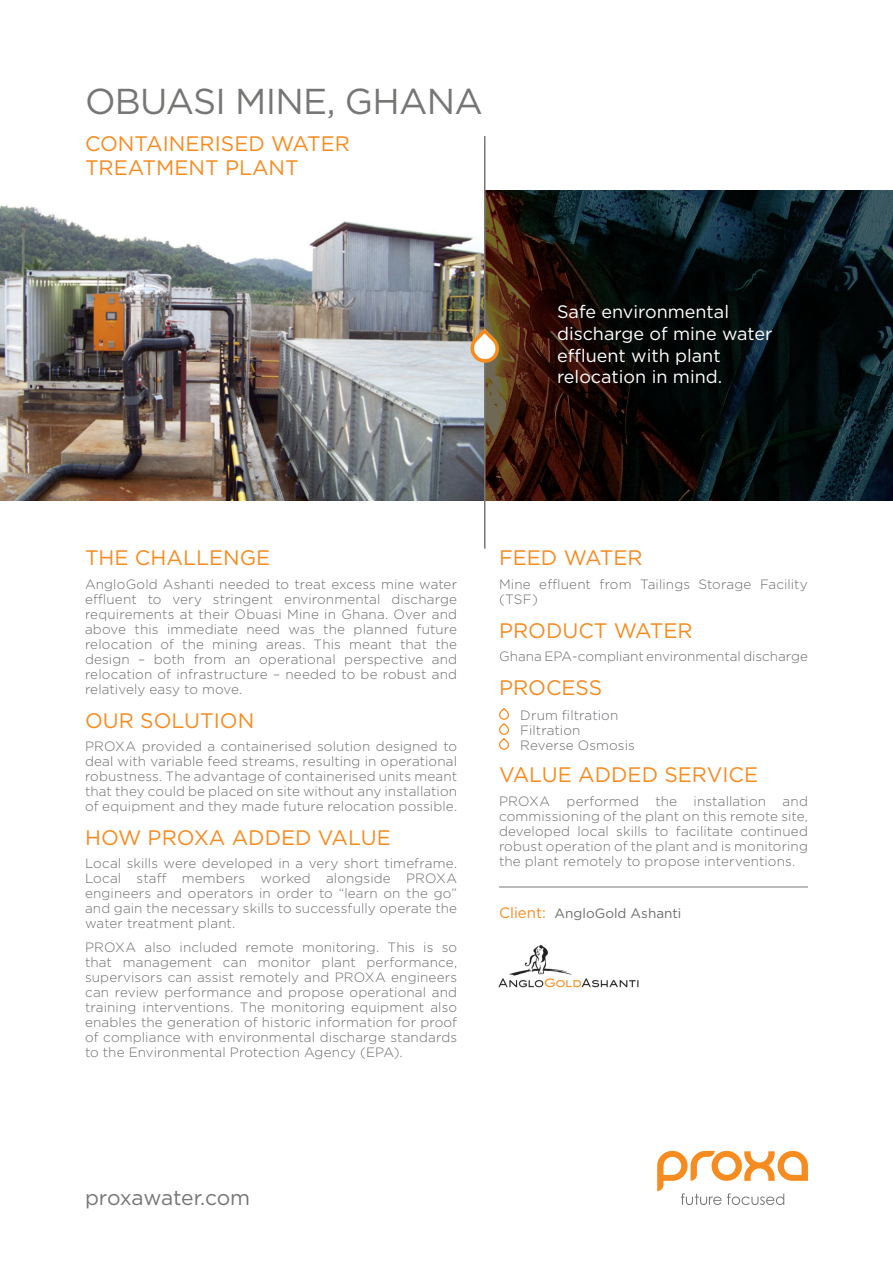
<style>
.page{position:relative;width:893px;height:1263px;background:#fff}
.page>*{position:absolute;margin:0;border:0;box-sizing:border-box;transform-origin:0 0}
.hoofkop{font:36px "Gotham";letter-spacing:-.02em;color:#767675}
.bodykop{font:21px "Gotham";color:#f68b1f}
.sub_hoofkop{font:21px/24px "Gotham";color:#f68b1f}
.t1{font:21px "Gotham";letter-spacing:-.015em;color:#767675}
.intro{font:18px/21.6px "Gotham";color:#fff}
.body{font:300 13.5px/15px "Gotham";letter-spacing:.005em;color:#6c6d70;text-align:justify}
.body_met_lyn{font:300 13.5px/15px "Gotham";letter-spacing:.005em;color:#6c6d70;text-align:justify}
.body1{font:300 13.5px "Gotham";letter-spacing:.005em;color:#6c6d70}
.client{font:13.5px "Gotham";color:#6c6d70}
.body2{font:300 13.5px "Gotham";letter-spacing:.005em;color:#6c6d70}
.s1{font-size:15px;color:#f68b1f}
</style>
<div class="page">
<img style="left:0;top:190px;width:893px;height:311px">
<svg style="left:657px;top:1151px;width:151px;height:54px"></svg>
<hr style="left:484px;top:136px;width:1px;height:413px;background:#767675">
<svg style="left:469px;top:326px;width:32px;height:39px"></svg>
<hr style="left:499px;top:887px;width:309px;height:1px;background:#767675">
<svg style="left:499px;top:708px;width:10px;height:42px"></svg>
<img style="left:498px;top:945px;width:141px;height:43px">
<p class="hoofkop" style="left:85px;top:78px;width:399px">OBUASI MINE, GHANA</p>
<p class="sub_hoofkop" style="left:85px;top:132px;width:267px">CONTAINERISED WATER<br>TREATMENT PLANT</p>
<p class="intro" style="left:557px;top:301px;width:217px">Safe environmental discharge of mine water effluent with plant relocation in mind.</p>
<p class="bodykop" style="left:85px;top:544px;width:187px">THE CHALLENGE</p>
<p class="body" style="left:85px;top:576px;width:374px">AngloGold Ashanti needed to treat excess mine water effluent to very stringent environmental discharge requirements at their Obuasi Mine in Ghana. Over and above this immediate need was the planned future relocation of the mining areas. This meant that the design – both from an operational perspective and relocation of infrastructure – needed to be robust and relatively easy to move.</p>
<p class="bodykop" style="left:85px;top:707px;width:171px">OUR SOLUTION</p>
<p class="body" style="left:85px;top:738px;width:374px">PROXA provided a containerised solution designed to deal with variable feed streams, resulting in operational robustness. The advantage of containerised units meant that they could be placed on site without any installation of equipment and they made future relocation possible.</p>
<p class="bodykop" style="left:85px;top:824px;width:307px">HOW PROXA ADDED VALUE</p>
<p class="body" style="left:85px;top:856px;width:374px">Local skills were developed in a very short timeframe.<br>Local staff members worked alongside PROXA engineers and operators in order to “learn on the go” and gain the necessary skills to successfully operate the water treatment plant.</p>
<p class="body" style="left:85px;top:939px;width:374px">PROXA also included remote monitoring. This is so that management can monitor plant performance, supervisors can assist remotely and PROXA engineers can review performance and propose operational and training interventions. The monitoring equipment also enables the generation of historic information for proof of compliance with environmental discharge standards to the Environmental Protection Agency (EPA).</p>
<p class="bodykop" style="left:499px;top:544px;width:145px">FEED WATER</p>
<p class="body" style="left:499px;top:576px;width:310px">Mine effluent from Tailings Storage Facility (TSF)</p>
<p class="bodykop" style="left:499px;top:617px;width:195px">PRODUCT WATER</p>
<p class="body" style="left:499px;top:648px;width:310px">Ghana EPA-compliant environmental discharge</p>
<p class="bodykop" style="left:499px;top:674px;width:105px">PROCESS</p>
<p class="body1" style="left:520px;top:706px;width:99px">Drum filtration</p>
<p class="body1" style="left:520px;top:721px;width:62px">Filtration</p>
<p class="body2" style="left:520px;top:736px;width:116px">Reverse Osmosis</p>
<p class="bodykop" style="left:499px;top:761px;width:261px">VALUE ADDED SERVICE</p>
<p class="body_met_lyn" style="left:499px;top:793px;width:310px">PROXA performed the installation and commissioning of the plant on this remote site, developed local skills to facilitate continued robust operation of the plant and is monitoring the plant remotely to propose interventions.</p>
<p class="client" style="left:499px;top:904px;width:184px"><span class="s1">Client:</span> AngloGold Ashanti</p>
<p class="t1" style="left:85px;top:1184px;width:167px">proxawater.com</p>
</div>
